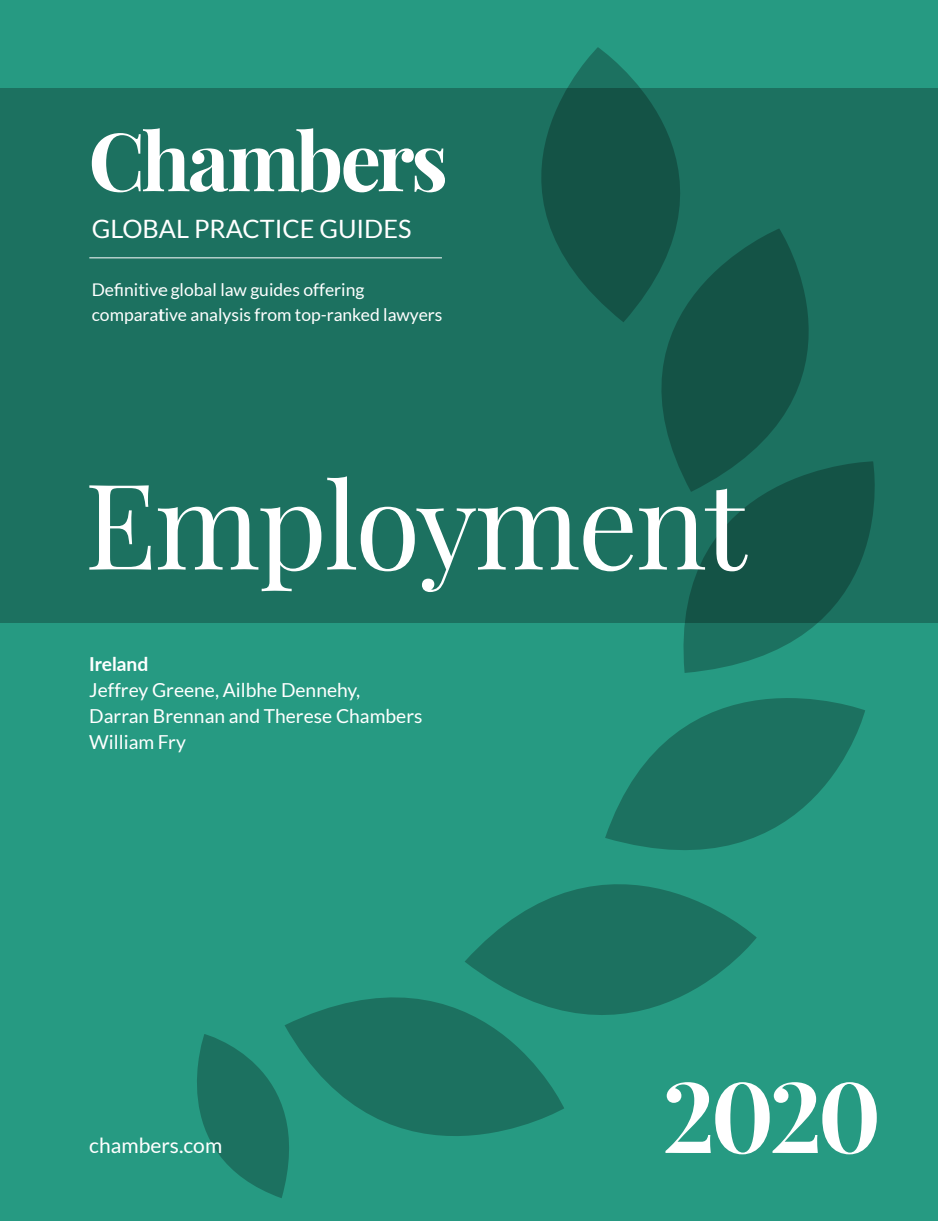
<style>
.page{position:relative;width:938px;height:1221px;background:#fff}
.page>*{position:absolute;margin:0;border:0;box-sizing:border-box;transform-origin:0 0}
.t1{font:119px "Playfair Display";letter-spacing:-.02em;color:#fff}
.t2{font:700 98px "Playfair Display";color:#fff}
.t3{font:25.38px "Lato";color:#fff}
.t4{font:21px "Lato";color:#fff}
.t5{font:19.25px/26.2px "Lato";color:#fff}
.t6{font:700 19.25px "Lato";color:#fff}
.t7{font:17.5px "Lato";color:#fff}
</style>
<div class="page">
<div style="left:0;top:0;width:938px;height:1220px;background:#269a82"></div>
<div style="left:0;top:88px;width:938px;height:534px;background:#1c7160"></div>
<svg style="left:197px;top:1034px;width:87px;height:164px"></svg>
<svg style="left:541px;top:47px;width:139px;height:244px;fill:#145346"></svg>
<svg style="left:590px;top:228px;width:219px;height:233px;fill:#145346"></svg>
<svg style="left:667px;top:461px;width:209px;height:178px"></svg>
<svg style="left:284px;top:997px;width:280px;height:191px"></svg>
<svg style="left:620px;top:639px;width:245px;height:198px"></svg>
<svg style="left:464px;top:802px;width:292px;height:292px"></svg>
<svg style="left:92px;top:128px;width:353px;height:64px"></svg>
<hr style="left:89px;top:257px;width:353px;height:1px;background:#fff">
<p class="t3" style="left:92px;top:214px;width:321px">GLOBAL PRACTICE GUIDES</p>
<p class="t7" style="left:92px;top:280px;width:274px">Definitive global law guides offering</p>
<p class="t7" style="left:92px;top:305px;width:352px">comparative analysis from top-ranked lawyers</p>
<p class="t1" style="left:84px;top:450px;width:663px">Employment</p>
<p class="t6" style="left:89px;top:649px;width:61px">Ireland</p>
<p class="t5" style="left:89px;top:676px;width:334px">Jeffrey Greene, Ailbhe Dennehy,<br>Darran Brennan and Therese Chambers<br>William Fry</p>
<p class="t4" style="left:89px;top:1133px;width:134px">chambers.com</p>
<p class="t2" style="left:662px;top:1054px;width:220px">2020</p>
</div>
